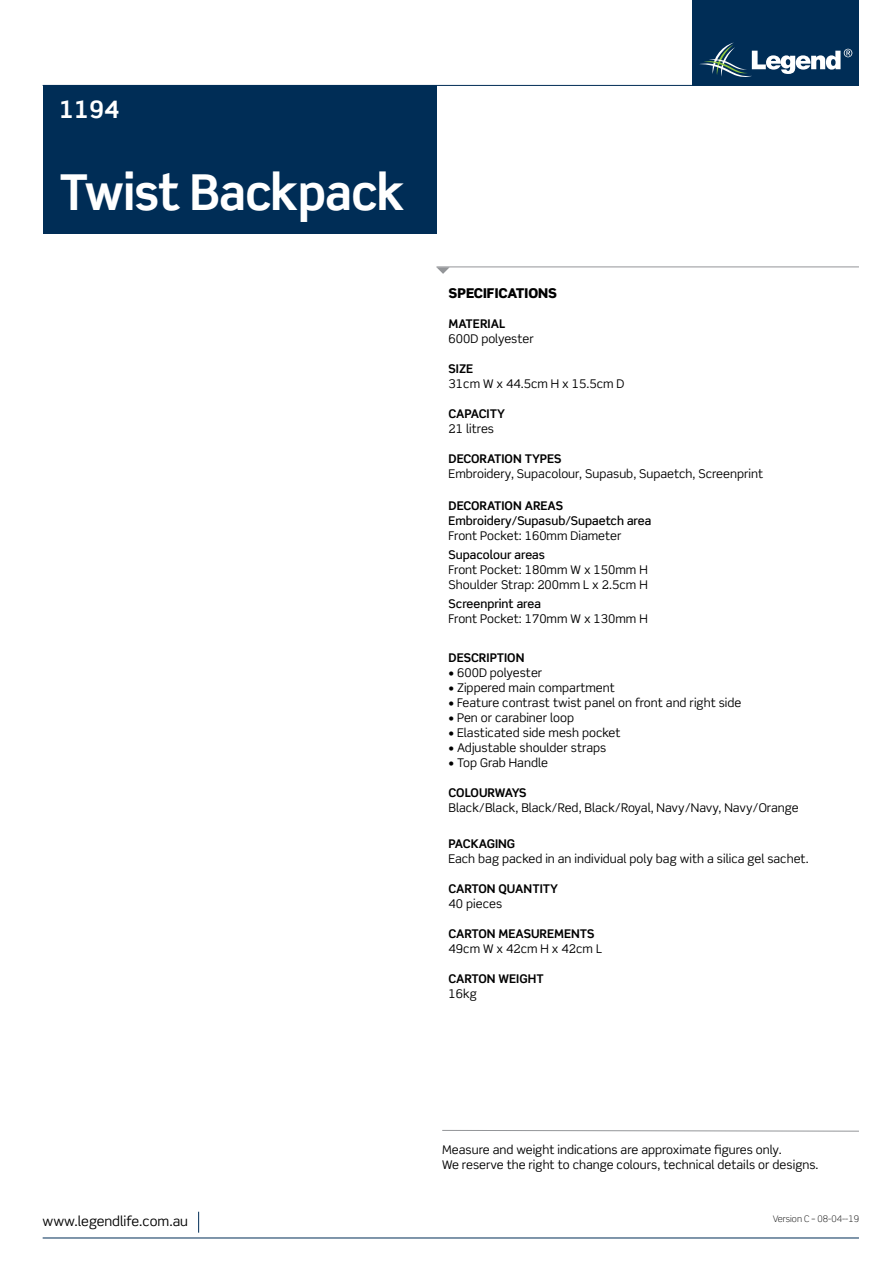
<style>
.page{position:relative;width:893px;height:1263px;background:#fff}
.page>*{position:absolute;margin:0;border:0;box-sizing:border-box;transform-origin:0 0}
.t1{font:700 49.5px "Scene Std";letter-spacing:-.02em;color:#fff}
.t2{font:700 24px "Scene Std";color:#fff}
.t3{font:13.5px "Scene Std";color:#000}
.t4{font:900 13.5px "Scene Std";color:#000}
.t5{font:12px/15px "Scene Std";color:#000}
.t6{font:700 12px "Scene Std";color:#000}
.t7{font:500 12px "Scene Std";color:#000}
.t8{font:700 12px "Scene Std";letter-spacing:-.02em;color:#000}
.t9{font:300 9px "Scene Std";color:#000}
</style>
<div class="page">
<div style="left:43px;top:85px;width:393px;height:149px;background:#002d56"></div>
<svg style="left:442px;top:1130px;width:417px;height:2px"></svg>
<hr style="left:43px;top:85px;width:816px;height:1px;background:#002d56">
<hr style="left:43px;top:1237px;width:816px;height:1px;background:#002d56">
<svg style="left:198px;top:1212px;width:1px;height:21px"></svg>
<hr style="left:436px;top:267px;width:423px;height:1px;background:#939598">
<svg style="left:436px;top:267px;width:14px;height:7px"></svg>
<div style="left:693px;top:0;width:166px;height:86px;background:#002d56"></div>
<svg style="left:699px;top:43px;width:153px;height:34px"></svg>
<h2 class="t2" style="left:59px;top:95px;width:62px">1194</h2>
<h1 class="t1" style="left:59px;top:161px;width:347px">Twist Backpack</h1>
<p class="t4" style="left:449px;top:284px;width:110px">SPECIFICATIONS</p>
<p class="t6" style="left:449px;top:316px;width:58px">MATERIAL</p>
<p class="t5" style="left:449px;top:331px;width:87px">600D polyester</p>
<p class="t6" style="left:449px;top:361px;width:26px">SIZE</p>
<p class="t5" style="left:449px;top:376px;width:177px">31cm W x 44.5cm H x 15.5cm D</p>
<p class="t6" style="left:449px;top:406px;width:58px">CAPACITY</p>
<p class="t5" style="left:449px;top:421px;width:47px">21 litres</p>
<p class="t6" style="left:449px;top:451px;width:114px">DECORATION TYPES</p>
<p class="t5" style="left:449px;top:466px;width:316px">Embroidery, Supacolour, Supasub, Supaetch, Screenprint</p>
<p class="t6" style="left:449px;top:498px;width:116px">DECORATION AREAS</p>
<p class="t7" style="left:449px;top:513px;width:204px">Embroidery/Supasub/Supaetch area</p>
<p class="t5" style="left:449px;top:528px;width:174px">Front Pocket: 160mm Diameter</p>
<p class="t7" style="left:449px;top:547px;width:98px">Supacolour areas</p>
<p class="t5" style="left:449px;top:562px;width:201px">Front Pocket: 180mm W x 150mm H<br>Shoulder Strap: 200mm L x 2.5cm H</p>
<p class="t7" style="left:449px;top:596px;width:94px">Screenprint area</p>
<p class="t5" style="left:449px;top:611px;width:201px">Front Pocket: 170mm W x 130mm H</p>
<p class="t6" style="left:449px;top:650px;width:77px">DESCRIPTION</p>
<p class="t5" style="left:449px;top:665px;width:95px">• 600D polyester</p>
<p class="t5" style="left:449px;top:680px;width:168px">• Zippered main compartment</p>
<p class="t5" style="left:449px;top:695px;width:294px">• Feature contrast twist panel on front and right side</p>
<p class="t5" style="left:449px;top:710px;width:127px">• Pen or carabiner loop</p>
<p class="t5" style="left:449px;top:725px;width:173px">• Elasticated side mesh pocket</p>
<p class="t5" style="left:449px;top:740px;width:159px">• Adjustable shoulder straps</p>
<p class="t5" style="left:449px;top:755px;width:101px">• Top Grab Handle</p>
<p class="t8" style="left:449px;top:785px;width:79px">COLOURWAYS</p>
<p class="t5" style="left:449px;top:800px;width:351px">Black/Black, Black/Red, Black/Royal, Navy/Navy, Navy/Orange</p>
<p class="t6" style="left:449px;top:836px;width:68px">PACKAGING</p>
<p class="t5" style="left:449px;top:851px;width:362px">Each bag packed in an individual poly bag with a silica gel sachet.</p>
<p class="t6" style="left:449px;top:881px;width:111px">CARTON QUANTITY</p>
<p class="t5" style="left:449px;top:896px;width:55px">40 pieces</p>
<p class="t6" style="left:449px;top:926px;width:147px">CARTON MEASUREMENTS</p>
<p class="t5" style="left:449px;top:941px;width:155px">49cm W x 42cm H x 42cm L</p>
<p class="t6" style="left:449px;top:971px;width:97px">CARTON WEIGHT</p>
<p class="t5" style="left:449px;top:986px;width:30px">16kg</p>
<p class="t5" style="left:442px;top:1142px;width:378px">Measure and weight indications are approximate figures only.<br>We reserve the right to change colours, technical details or designs.</p>
<p class="t3" style="left:43px;top:1213px;width:147px">www.legendlife.com.au</p>
<p class="t9" style="left:773px;top:1213px;width:88px">Version C – 08-04--19</p>
</div>
